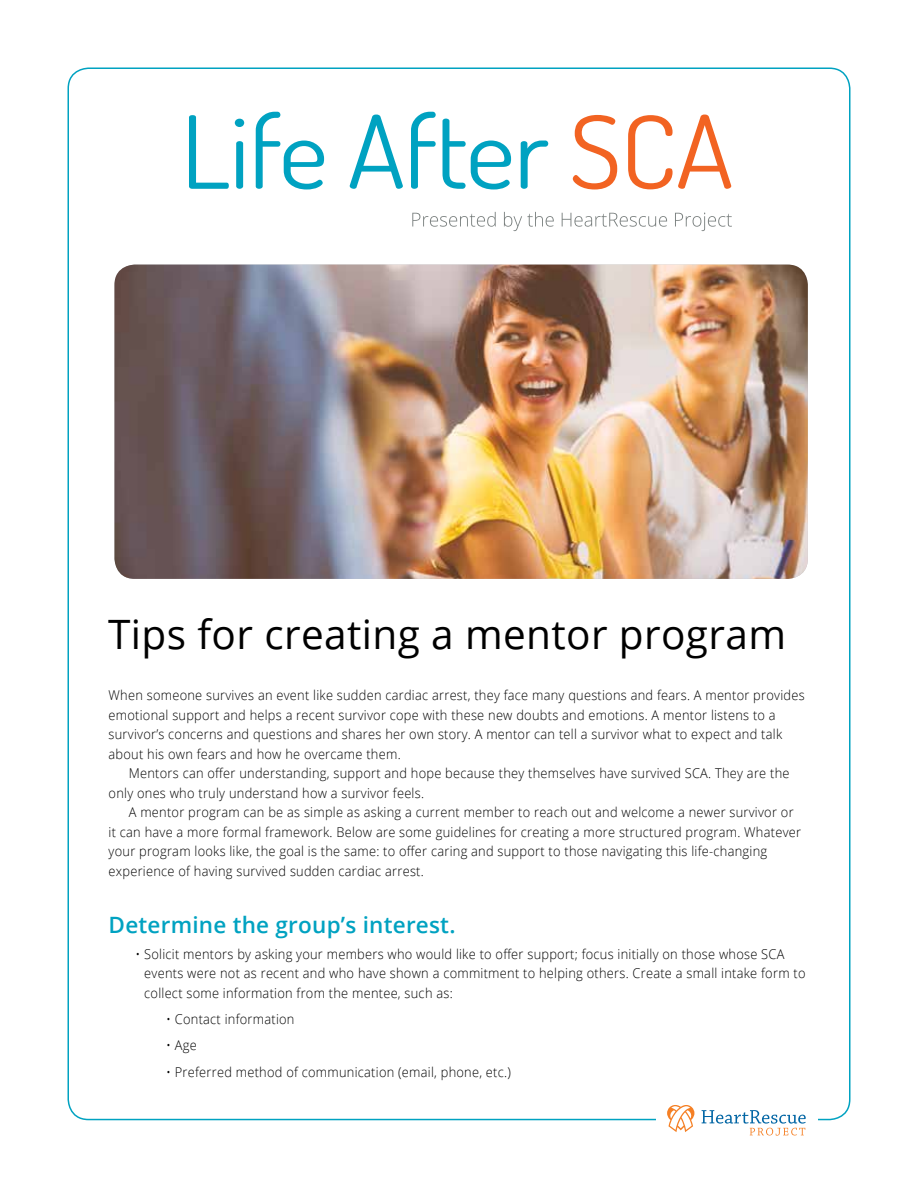
<style>
.page{position:relative;width:918px;height:1188px;background:#fff}
.page>*{position:absolute;margin:0;border:0;box-sizing:border-box;transform-origin:0 0}
.t1{font:40.5px "Open Sans";letter-spacing:.01em;color:#000}
.t2{font:600 22.5px "Open Sans";letter-spacing:.01em;color:#00a2c1}
.t3{font:300 13.5px/19.5px "Open Sans";letter-spacing:.02em;color:#000;scale:.95 1}
</style>
<div class="page">
<svg style="left:189px;top:115px;width:40px;height:74px"></svg>
<svg style="left:235px;top:119px;width:9px;height:70px"></svg>
<svg style="left:256px;top:112px;width:68px;height:77px"></svg>
<svg style="left:350px;top:115px;width:53px;height:74px"></svg>
<svg style="left:411px;top:112px;width:25px;height:77px"></svg>
<svg style="left:443px;top:119px;width:68px;height:70px"></svg>
<svg style="left:521px;top:141px;width:27px;height:48px"></svg>
<svg style="left:573px;top:115px;width:44px;height:74px"></svg>
<svg style="left:628px;top:115px;width:103px;height:74px"></svg>
<svg style="left:412px;top:212px;width:84px;height:15px"></svg>
<svg style="left:504px;top:212px;width:50px;height:19px"></svg>
<svg style="left:562px;top:213px;width:105px;height:14px"></svg>
<svg style="left:675px;top:213px;width:57px;height:18px"></svg>
<svg style="left:667px;top:1105px;width:27px;height:27px"></svg>
<svg style="left:702px;top:1110px;width:104px;height:26px"></svg>
<img style="left:114px;top:265px;width:694px;height:314px">
<h1 class="t1" style="left:108px;top:607px;width:679px">Tips for creating a mentor program</h1>
<p class="t3" style="left:109px;top:685px;width:734px">When someone survives an event like sudden cardiac arrest, they face many questions and fears. A mentor provides emotional support and helps a recent survivor cope with these new doubts and emotions. A mentor listens to a survivor’s concerns and questions and shares her own story. A mentor can tell a survivor what to expect and talk about his own fears and how he overcame them.</p>
<p class="t3" style="left:109px;top:763px;width:718px;text-indent:20px">Mentors can offer understanding, support and hope because they themselves have survived SCA. They are the only ones who truly understand how a survivor feels.</p>
<p class="t3" style="left:109px;top:802px;width:730px;text-indent:20px">A mentor program can be as simple as asking a current member to reach out and welcome a newer survivor or it can have a more formal framework. Below are some guidelines for creating a more structured program. Whatever your program looks like, the goal is the same: to offer caring and support to those navigating this life-changing experience of having survived sudden cardiac arrest.</p>
<h2 class="t2" style="left:109px;top:909px;width:348px">Determine the group’s interest.</h2>
<p class="t3" style="left:144px;top:944px;width:698px;text-indent:-9px">• Solicit mentors by asking your members who would like to offer support; focus initially on those whose SCA events were not as recent and who have shown a commitment to helping others. Create a small intake form to collect some information from the mentee, such as:</p>
<p class="t3" style="left:166px;top:1009px;width:137px">• Contact information</p>
<p class="t3" style="left:166px;top:1035px;width:34px">• Age</p>
<p class="t3" style="left:166px;top:1062px;width:364px">• Preferred method of communication (email, phone, etc.)</p>
</div>
